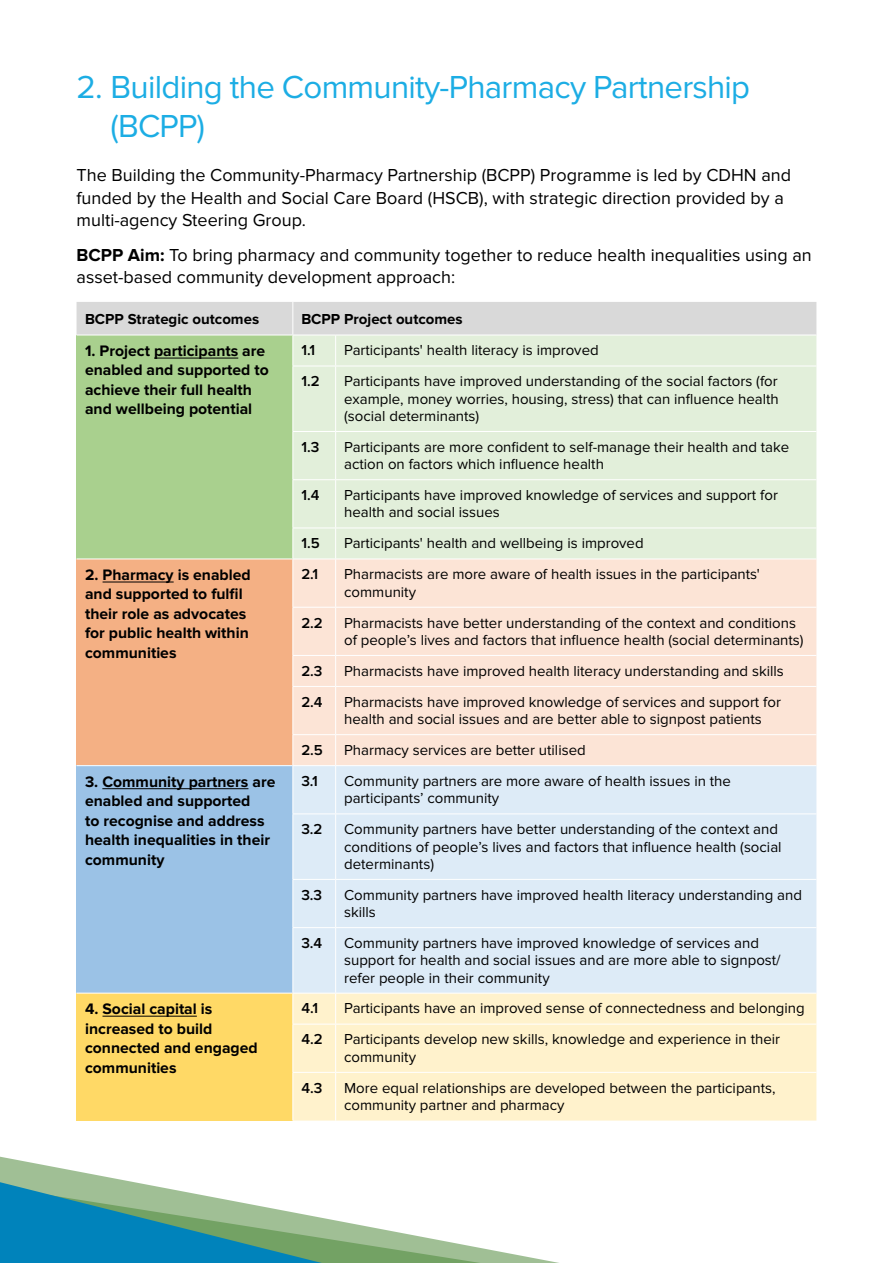
<style>
.page{position:relative;width:893px;height:1263px;background:#fff}
.page>*{position:absolute;margin:0;border:0;box-sizing:border-box;transform-origin:0 0}
.t1{font:33px/39px "Proxima Nova";letter-spacing:-.02em;color:#1cade4}
.t2{font:18px/22.5px "Proxima Nova";color:#000}
.t3{font:700 15.75px/19.5px "Proxima Nova";color:#000}
.t4{font:15px/17.2px "Proxima Nova";color:#000}
.t5{font:600 15px "Proxima Nova";color:#000}
.t6{font:700 15px "Proxima Nova";color:#000}
.s1{font-weight:700}
</style>
<div class="page">
<svg style="left:0;top:1157px;width:559px;height:106px"></svg>
<svg style="left:0;top:1182px;width:480px;height:81px"></svg>
<div style="left:77px;top:302px;width:739px;height:33px;background:#d9d9d9"></div>
<div style="left:77px;top:335px;width:216px;height:224px;background:#a9d08e"></div>
<div style="left:293px;top:336px;width:523px;height:223px;background:#e2efda"></div>
<div style="left:77px;top:559px;width:216px;height:207px;background:#f4b084"></div>
<div style="left:293px;top:560px;width:523px;height:205px;background:#fce4d6"></div>
<div style="left:77px;top:766px;width:216px;height:227px;background:#9bc2e6"></div>
<div style="left:293px;top:766px;width:523px;height:227px;background:#ddebf7"></div>
<div style="left:77px;top:993px;width:216px;height:127px;background:#ffd966"></div>
<div style="left:293px;top:994px;width:523px;height:126px;background:#fff2cc"></div>
<hr style="left:292px;top:302px;width:1px;height:33px;background:#fff">
<hr style="left:77px;top:335px;width:216px;height:1px;background:#fff">
<hr style="left:292px;top:335px;width:1px;height:31px;background:#fff">
<hr style="left:335px;top:335px;width:1px;height:31px;background:#fff">
<hr style="left:292px;top:366px;width:44px;height:1px;background:#fff">
<hr style="left:292px;top:366px;width:1px;height:65px;background:#fff">
<hr style="left:336px;top:366px;width:480px;height:1px;background:#fff">
<hr style="left:335px;top:366px;width:1px;height:65px;background:#fff">
<hr style="left:292px;top:431px;width:44px;height:1px;background:#fff">
<hr style="left:292px;top:432px;width:1px;height:47px;background:#fff">
<hr style="left:336px;top:431px;width:480px;height:1px;background:#fff">
<hr style="left:335px;top:432px;width:1px;height:47px;background:#fff">
<hr style="left:292px;top:479px;width:44px;height:1px;background:#fff">
<hr style="left:292px;top:480px;width:1px;height:48px;background:#fff">
<hr style="left:336px;top:479px;width:480px;height:1px;background:#fff">
<hr style="left:335px;top:480px;width:1px;height:48px;background:#fff">
<hr style="left:292px;top:528px;width:44px;height:1px;background:#fff">
<hr style="left:292px;top:528px;width:1px;height:31px;background:#fff">
<hr style="left:336px;top:528px;width:480px;height:1px;background:#fff">
<hr style="left:335px;top:528px;width:1px;height:31px;background:#fff">
<hr style="left:77px;top:559px;width:216px;height:1px;background:#fff">
<hr style="left:292px;top:559px;width:1px;height:48px;background:#fff">
<hr style="left:335px;top:559px;width:1px;height:48px;background:#fff">
<hr style="left:292px;top:607px;width:44px;height:1px;background:#fff">
<hr style="left:292px;top:608px;width:1px;height:47px;background:#fff">
<hr style="left:336px;top:607px;width:480px;height:1px;background:#fff">
<hr style="left:335px;top:608px;width:1px;height:47px;background:#fff">
<hr style="left:292px;top:655px;width:44px;height:1px;background:#fff">
<hr style="left:292px;top:656px;width:1px;height:30px;background:#fff">
<hr style="left:336px;top:655px;width:480px;height:1px;background:#fff">
<hr style="left:335px;top:656px;width:1px;height:30px;background:#fff">
<hr style="left:292px;top:686px;width:44px;height:1px;background:#fff">
<hr style="left:292px;top:687px;width:1px;height:47px;background:#fff">
<hr style="left:336px;top:686px;width:480px;height:1px;background:#fff">
<hr style="left:335px;top:687px;width:1px;height:47px;background:#fff">
<hr style="left:292px;top:734px;width:44px;height:1px;background:#fff">
<hr style="left:292px;top:735px;width:1px;height:30px;background:#fff">
<hr style="left:336px;top:734px;width:480px;height:1px;background:#fff">
<hr style="left:335px;top:735px;width:1px;height:30px;background:#fff">
<hr style="left:77px;top:765px;width:216px;height:1px;background:#fff">
<hr style="left:292px;top:766px;width:1px;height:47px;background:#fff">
<hr style="left:335px;top:766px;width:1px;height:47px;background:#fff">
<hr style="left:292px;top:813px;width:44px;height:1px;background:#fff">
<hr style="left:292px;top:814px;width:1px;height:65px;background:#fff">
<hr style="left:336px;top:813px;width:480px;height:1px;background:#fff">
<hr style="left:335px;top:814px;width:1px;height:65px;background:#fff">
<hr style="left:292px;top:879px;width:44px;height:1px;background:#fff">
<hr style="left:292px;top:880px;width:1px;height:47px;background:#fff">
<hr style="left:336px;top:879px;width:480px;height:1px;background:#fff">
<hr style="left:335px;top:880px;width:1px;height:47px;background:#fff">
<hr style="left:292px;top:927px;width:44px;height:1px;background:#fff">
<hr style="left:292px;top:928px;width:1px;height:65px;background:#fff">
<hr style="left:336px;top:927px;width:480px;height:1px;background:#fff">
<hr style="left:335px;top:928px;width:1px;height:65px;background:#fff">
<hr style="left:77px;top:993px;width:216px;height:1px;background:#fff">
<hr style="left:292px;top:993px;width:1px;height:31px;background:#fff">
<hr style="left:335px;top:993px;width:1px;height:31px;background:#fff">
<hr style="left:292px;top:1024px;width:44px;height:1px;background:#fff">
<hr style="left:292px;top:1024px;width:1px;height:48px;background:#fff">
<hr style="left:336px;top:1024px;width:480px;height:1px;background:#fff">
<hr style="left:335px;top:1024px;width:1px;height:48px;background:#fff">
<hr style="left:292px;top:1072px;width:44px;height:1px;background:#fff">
<hr style="left:292px;top:1073px;width:1px;height:47px;background:#fff">
<hr style="left:336px;top:1072px;width:480px;height:1px;background:#fff">
<hr style="left:335px;top:1073px;width:1px;height:47px;background:#fff">
<hr style="left:154px;top:358px;width:84px;height:1px;background:#000">
<hr style="left:103px;top:582px;width:71px;height:1px;background:#000">
<hr style="left:102px;top:788px;width:146px;height:1px;background:#000">
<hr style="left:103px;top:1016px;width:94px;height:1px;background:#000">
<h1 class="t1" style="left:111px;top:68px;width:641px;text-indent:-34px">2. Building the Community-Pharmacy Partnership (BCPP)</h1>
<p class="t2" style="left:77px;top:164px;width:716px">The Building the Community-Pharmacy Partnership (BCPP) Programme is led by CDHN and funded by the Health and Social Care Board (HSCB), with strategic direction provided by a multi-agency Steering Group.</p>
<p class="t2" style="left:77px;top:244px;width:737px"><span class="s1">BCPP Aim:</span> To bring pharmacy and community together to reduce health inequalities using an asset-based community development approach:</p>
<p class="t6" style="left:85px;top:311px;width:176px">BCPP Strategic outcomes</p>
<p class="t6" style="left:301px;top:311px;width:163px">BCPP Project outcomes</p>
<p class="t3" style="left:85px;top:341px;width:185px">1. Project participants are enabled and supported to achieve their full health and wellbeing potential</p>
<p class="t5" style="left:301px;top:342px;width:15px">1.1</p>
<p class="t4" style="left:344px;top:342px;width:256px">Participants' health literacy is improved</p>
<p class="t5" style="left:301px;top:373px;width:20px">1.2</p>
<p class="t4" style="left:344px;top:373px;width:436px;text-align:justify">Participants have improved understanding of the social factors (for example, money worries, housing, stress) that can influence health (social determinants)</p>
<p class="t5" style="left:301px;top:438px;width:19px">1.3</p>
<p class="t4" style="left:344px;top:438px;width:447px">Participants are more confident to self-manage their health and take action on factors which influence health</p>
<p class="t5" style="left:301px;top:486px;width:20px">1.4</p>
<p class="t4" style="left:344px;top:487px;width:435px">Participants have improved knowledge of services and support for health and social issues</p>
<p class="t5" style="left:301px;top:535px;width:20px">1.5</p>
<p class="t4" style="left:344px;top:535px;width:301px">Participants' health and wellbeing is improved</p>
<p class="t3" style="left:85px;top:565px;width:167px">2. Pharmacy is enabled and supported to fulfil their role as advocates for public health within communities</p>
<p class="t5" style="left:301px;top:566px;width:18px">2.1</p>
<p class="t4" style="left:344px;top:566px;width:417px">Pharmacists are more aware of health issues in the participants' community</p>
<p class="t5" style="left:301px;top:614px;width:23px">2.2</p>
<p class="t4" style="left:344px;top:614px;width:461px">Pharmacists have better understanding of the context and conditions of people’s lives and factors that influence health (social determinants)</p>
<p class="t5" style="left:301px;top:662px;width:23px">2.3</p>
<p class="t4" style="left:344px;top:662px;width:441px">Pharmacists have improved health literacy understanding and skills</p>
<p class="t5" style="left:301px;top:693px;width:23px">2.4</p>
<p class="t4" style="left:344px;top:693px;width:438px">Pharmacists have improved knowledge of services and support for health and social issues and are better able to signpost patients</p>
<p class="t5" style="left:301px;top:741px;width:23px">2.5</p>
<p class="t4" style="left:344px;top:742px;width:243px">Pharmacy services are better utilised</p>
<p class="t3" style="left:85px;top:772px;width:192px">3. Community partners are enabled and supported<br>to recognise and address health inequalities in their community</p>
<p class="t5" style="left:301px;top:772px;width:18px">3.1</p>
<p class="t4" style="left:344px;top:773px;width:388px">Community partners are more aware of health issues in the participants’ community</p>
<p class="t5" style="left:301px;top:821px;width:23px">3.2</p>
<p class="t4" style="left:344px;top:821px;width:439px">Community partners have better understanding of the context and conditions of people’s lives and factors that influence health (social determinants)</p>
<p class="t5" style="left:301px;top:886px;width:22px">3.3</p>
<p class="t4" style="left:344px;top:886px;width:459px">Community partners have improved health literacy understanding and skills</p>
<p class="t5" style="left:301px;top:934px;width:22px">3.4</p>
<p class="t4" style="left:344px;top:935px;width:438px">Community partners have improved knowledge of services and support for health and social issues and are more able to signpost/ refer people in their community</p>
<p class="t3" style="left:85px;top:999px;width:174px">4. Social capital is increased to build connected and engaged communities</p>
<p class="t5" style="left:301px;top:1000px;width:18px">4.1</p>
<p class="t4" style="left:344px;top:1000px;width:462px">Participants have an improved sense of connectedness and belonging</p>
<p class="t5" style="left:301px;top:1031px;width:23px">4.2</p>
<p class="t4" style="left:344px;top:1031px;width:438px">Participants develop new skills, knowledge and experience in their community</p>
<p class="t5" style="left:301px;top:1079px;width:22px">4.3</p>
<p class="t4" style="left:344px;top:1079px;width:433px">More equal relationships are developed between the participants, community partner and pharmacy</p>
</div>
